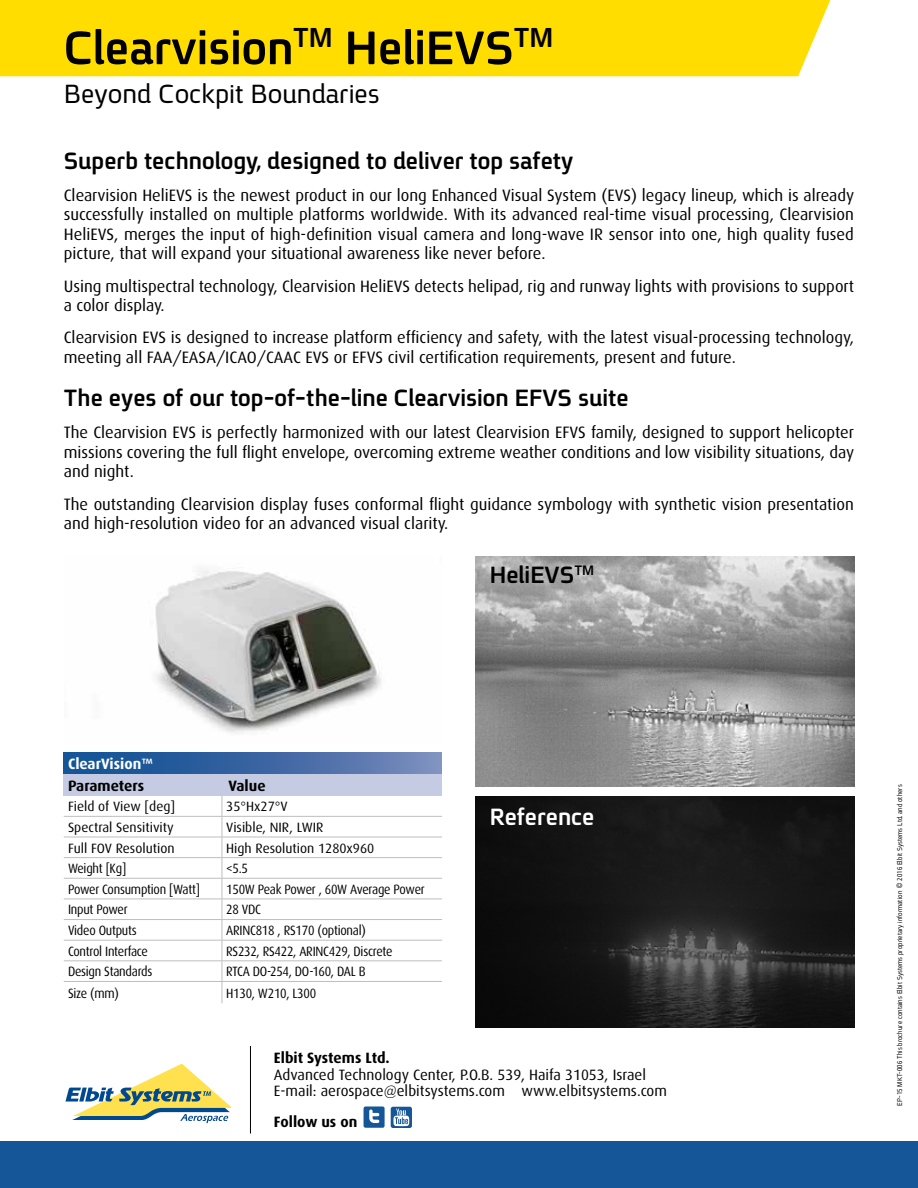
<style>
.page{position:relative;width:918px;height:1188px;background:#fff}
.page>*{position:absolute;margin:0;border:0;box-sizing:border-box;transform-origin:0 0}
.t1{font:51px "En Spoiler B";color:#000}
.t2{font:29.7px "En Spoiler B";color:#000}
.t3{font:28.5px "En Spoiler";color:#000}
.t4{font:25.5px "En Spoiler B";color:#000}
.t5{font:25.5px "En Spoiler B";color:#fff}
.t6{font:16.5px/19.5px "Dax";color:#000}
.t7{font:15px "Dax";color:#000}
.t8{font:700 15px "Dax";color:#000}
.t9{font:700 15px "Dax";color:#fff}
.t10{font:14.85px "En Spoiler B";color:#000}
.t11{font:13.5px "Dax";letter-spacing:-.02em;color:#000;scale:.91 1}
.t12{font:13.5px "Dax";color:#000}
.t13{font:13.5px "Dax";letter-spacing:-.02em;color:#000}
.t14{font:7.5px "En Spoiler";letter-spacing:.01em;color:#000;scale:.9 1}
</style>
<div class="page">
<div style="left:0;top:0;width:830px;height:76px;background:#fd0"></div>
<div style="left:0;top:1141px;width:918px;height:47px;background:#145697"></div>
<hr style="left:250px;top:1046px;width:1px;height:88px;background:#000">
<svg style="left:391px;top:1107px;width:21px;height:21px"></svg>
<svg style="left:364px;top:1106px;width:21px;height:22px"></svg>
<svg style="left:65px;top:1064px;width:166px;height:59px"></svg>
<img style="left:155px;top:570px;width:226px;height:163px">
<img style="left:476px;top:556px;width:378px;height:231px">
<img style="left:476px;top:797px;width:379px;height:230px">
<div style="left:64px;top:752px;width:378px;height:22px;background:linear-gradient(to right,#064b90,#7687b9)"></div>
<div style="left:64px;top:774px;width:378px;height:22px;background:#c4cbe2"></div>
<hr style="left:64px;top:816px;width:158px;height:1px;background:#bcbec0">
<hr style="left:222px;top:816px;width:220px;height:1px;background:#bcbec0">
<hr style="left:64px;top:837px;width:158px;height:1px;background:#bcbec0">
<hr style="left:222px;top:837px;width:220px;height:1px;background:#bcbec0">
<hr style="left:64px;top:857px;width:158px;height:1px;background:#bcbec0">
<hr style="left:222px;top:857px;width:220px;height:1px;background:#bcbec0">
<hr style="left:64px;top:878px;width:158px;height:1px;background:#bcbec0">
<hr style="left:222px;top:878px;width:220px;height:1px;background:#bcbec0">
<hr style="left:64px;top:899px;width:158px;height:1px;background:#bcbec0">
<hr style="left:222px;top:899px;width:220px;height:1px;background:#bcbec0">
<hr style="left:64px;top:919px;width:158px;height:1px;background:#bcbec0">
<hr style="left:222px;top:919px;width:220px;height:1px;background:#bcbec0">
<hr style="left:64px;top:940px;width:158px;height:1px;background:#bcbec0">
<hr style="left:222px;top:940px;width:220px;height:1px;background:#bcbec0">
<hr style="left:64px;top:960px;width:158px;height:1px;background:#bcbec0">
<hr style="left:222px;top:960px;width:220px;height:1px;background:#bcbec0">
<hr style="left:64px;top:981px;width:158px;height:1px;background:#bcbec0">
<hr style="left:222px;top:981px;width:220px;height:1px;background:#bcbec0">
<svg style="left:222px;top:796px;width:1px;height:207px"></svg>
<h1 class="t2" style="left:293px;top:16px;width:41px">TM</h1>
<h1 class="t2" style="left:514px;top:16px;width:41px">TM</h1>
<h1 class="t1" style="left:64px;top:11px;width:452px">Clearvision HeliEVS</h1>
<h1 class="t3" style="left:64px;top:73px;width:318px">Beyond Cockpit Boundaries</h1>
<h2 class="t4" style="left:64px;top:142px;width:511px">Superb technology, designed to deliver top safety</h2>
<p class="t6" style="left:64px;top:186px;width:792px;text-align:justify">Clearvision HeliEVS is the newest product in our long Enhanced Visual System (EVS) legacy lineup, which is already successfully installed on multiple platforms worldwide. With its advanced real-time visual processing, Clearvision HeliEVS, merges the input of high-defnition visual camera and long-wave IR sensor into one, high quality fused picture, that will expand your situational awareness like never before.</p>
<p class="t6" style="left:64px;top:276px;width:792px">Using multispectral technology, Clearvision HeliEVS detects helipad, rig and runway lights with provisions to support a color display.</p>
<p class="t6" style="left:64px;top:328px;width:792px">Clearvision EVS is designed to increase platform effciency and safety, with the latest visual-processing technology, meeting all FAA/EASA/ICAO/CAAC EVS or EFVS civil certifcation requirements, present and future.</p>
<h2 class="t4" style="left:64px;top:380px;width:566px">The eyes of our top-of-the-line Clearvision EFVS suite</h2>
<p class="t6" style="left:64px;top:423px;width:792px;text-align:justify">The Clearvision EVS is perfectly harmonized with our latest Clearvision EFVS family, designed to support helicopter missions covering the full flight envelope, overcoming extreme weather conditions and low visibility situations, day and night.</p>
<p class="t6" style="left:64px;top:494px;width:792px">The outstanding Clearvision display fuses conformal flight guidance symbology with synthetic vision presentation and high-resolution video for an advanced visual clarity.</p>
<p class="t10" style="left:574px;top:559px;width:21px">TM</p>
<h3 class="t4" style="left:490px;top:557px;width:86px">HeliEVS</h3>
<h3 class="t9" style="left:68px;top:755px;width:87px">ClearVision™</h3>
<p class="t8" style="left:68px;top:777px;width:78px">Parameters</p>
<p class="t8" style="left:229px;top:777px;width:38px">Value</p>
<p class="t12" style="left:68px;top:799px;width:109px">Field of View [deg]</p>
<p class="t13" style="left:226px;top:799px;width:63px">35°Hx27°V</p>
<p class="t12" style="left:68px;top:820px;width:107px">Spectral Sensitivity</p>
<p class="t12" style="left:226px;top:820px;width:99px">Visible, NIR, LWIR</p>
<p class="t12" style="left:68px;top:840px;width:108px">Full FOV Resolution</p>
<p class="t12" style="left:226px;top:840px;width:150px">High Resolution 1280x960</p>
<p class="t11" style="left:68px;top:861px;width:65px">Weight [Kg]</p>
<p class="t11" style="left:226px;top:861px;width:25px">&lt;5.5</p>
<p class="t11" style="left:68px;top:882px;width:146px">Power Consumption [Watt]</p>
<p class="t11" style="left:226px;top:882px;width:220px">150W Peak Power , 60W Average Power</p>
<p class="t11" style="left:68px;top:902px;width:67px">Input Power</p>
<p class="t11" style="left:226px;top:902px;width:40px">28 VDC</p>
<p class="t11" style="left:68px;top:923px;width:77px">Video Outputs</p>
<p class="t11" style="left:226px;top:923px;width:155px">ARINC818 , RS170 (optional)</p>
<p class="t11" style="left:68px;top:944px;width:89px">Control Interface</p>
<p class="t11" style="left:226px;top:944px;width:184px">RS232, RS422, ARINC429, Discrete</p>
<p class="t11" style="left:68px;top:964px;width:94px">Design Standards</p>
<p class="t11" style="left:226px;top:964px;width:155px">RTCA DO-254, DO-160, DAL B</p>
<p class="t11" style="left:68px;top:985px;width:57px">Size (mm)</p>
<p class="t11" style="left:226px;top:985px;width:100px">H130, W210, L300</p>
<h3 class="t5" style="left:490px;top:799px;width:106px">Reference</h3>
<p class="t8" style="left:274px;top:1049px;width:117px">Elbit Systems Ltd.</p>
<p class="t7" style="left:274px;top:1066px;width:374px">Advanced Technology Center, P.O.B. 539, Haifa 31053, Israel</p>
<p class="t7" style="left:274px;top:1083px;width:395px">E-mail: aerospace@elbitsystems.com www.elbitsystems.com</p>
<p class="t8" style="left:274px;top:1113px;width:85px">Follow us on</p>
<p class="t14" style="left:894px;top:888px;width:116px;rotate:-90deg">© 02 16 Elbit Syst me dtLs . and others</p>
<p class="t14" style="left:894px;top:1106px;width:240px;rotate:-90deg">1-PE 5 M TK -0 60 This b or chure contains E St ibl ystems propri e t a r y ni f o mr a t oi n</p>
</div>
